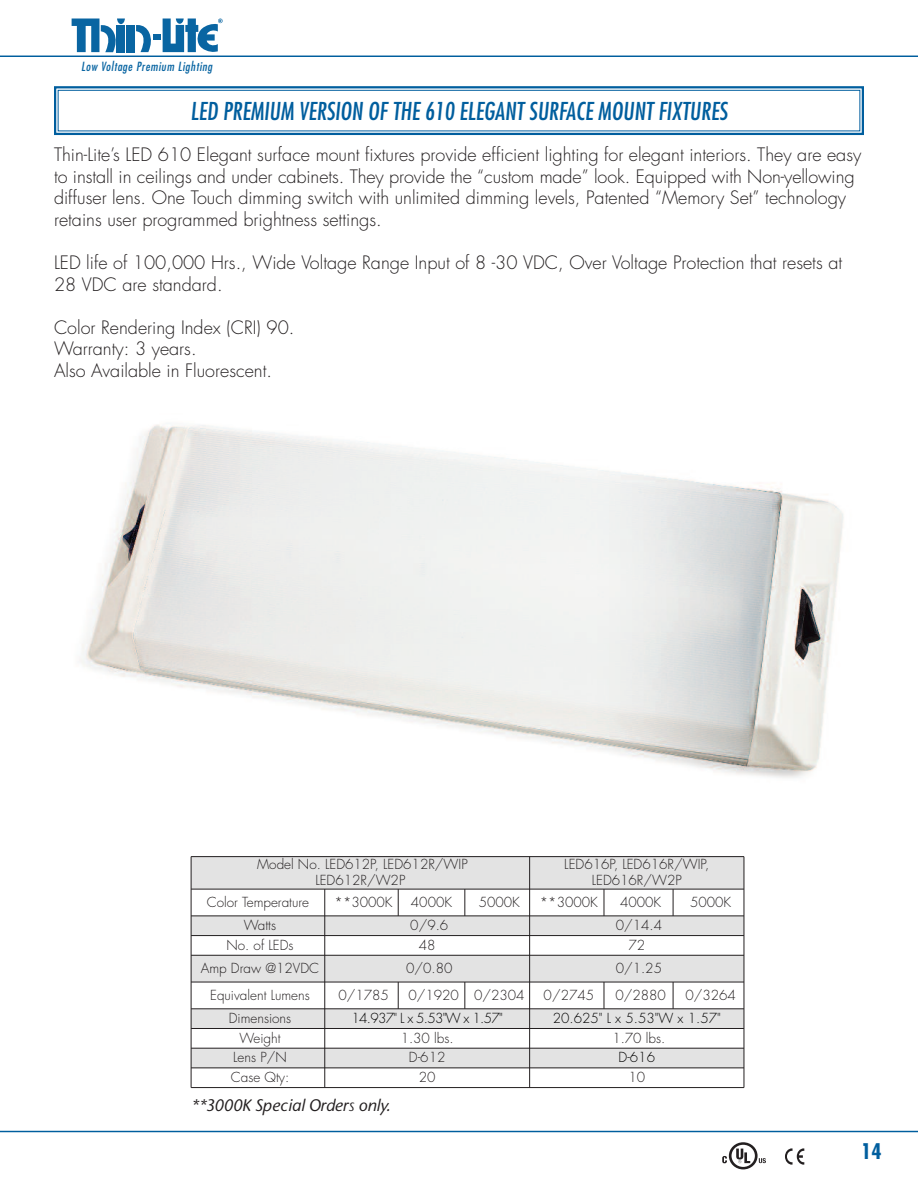
<style>
.page{position:relative;width:918px;height:1188px;background:#fff}
.page>*{position:absolute;margin:0;border:0;box-sizing:border-box;transform-origin:0 0}
.t1{font:italic condensed 24px "Futura";color:#005e9e}
.t2{font:700 condensed 21px "Futura";color:#005e9e}
.t3{font:300 18px/21.6px "Futura";color:#231f20}
.t4{font:italic 500 16.5px "Stone Sans";color:#231f20}
.t5{font:300 13.5px/16.2px "Futura";color:#231f20;text-align:center}
.t6{font:300 13.5px "Futura";color:#000}
.t7{font:italic condensed 12.3px "Futura";letter-spacing:.05em;color:#0965a2}
</style>
<div class="page">
<hr style="left:0;top:56px;width:918px;height:1px;background:#005e9e">
<hr style="left:0;top:1131px;width:918px;height:1px;background:#005e9e">
<div style="left:126px;top:25px;width:9px;height:27px;background:#0965a2"></div>
<svg style="left:136px;top:19px;width:87px;height:33px"></svg>
<svg style="left:72px;top:19px;width:53px;height:33px"></svg>
<div style="left:55px;top:87px;width:808px;height:47px;border:3px solid #fff"></div>
<div style="left:54px;top:86px;width:810px;height:49px;border:2px solid #005e9e"></div>
<div style="left:58px;top:90px;width:802px;height:41px;border:1px solid #005e9e"></div>
<div style="left:191px;top:857px;width:339px;height:32px;background:#e3e3e3"></div>
<div style="left:530px;top:857px;width:214px;height:32px;background:#e3e3e3"></div>
<div style="left:191px;top:916px;width:134px;height:20px;background:#e3e3e3"></div>
<div style="left:325px;top:916px;width:205px;height:20px;background:#e3e3e3"></div>
<div style="left:530px;top:916px;width:214px;height:20px;background:#e3e3e3"></div>
<div style="left:191px;top:955px;width:134px;height:27px;background:#e3e3e3"></div>
<div style="left:325px;top:955px;width:205px;height:27px;background:#e3e3e3"></div>
<div style="left:530px;top:955px;width:214px;height:27px;background:#e3e3e3"></div>
<div style="left:191px;top:1009px;width:134px;height:19px;background:#e3e3e3"></div>
<div style="left:325px;top:1009px;width:205px;height:19px;background:#e3e3e3"></div>
<div style="left:530px;top:1009px;width:214px;height:19px;background:#e3e3e3"></div>
<div style="left:191px;top:1048px;width:134px;height:20px;background:#e3e3e3"></div>
<div style="left:325px;top:1048px;width:205px;height:20px;background:#e3e3e3"></div>
<div style="left:530px;top:1048px;width:214px;height:20px;background:#e3e3e3"></div>
<hr style="left:191px;top:857px;width:1px;height:231px;background:#231f20">
<hr style="left:325px;top:889px;width:1px;height:199px;background:#231f20">
<svg style="left:398px;top:890px;width:1px;height:26px"></svg>
<svg style="left:398px;top:983px;width:1px;height:26px"></svg>
<svg style="left:465px;top:890px;width:1px;height:26px"></svg>
<svg style="left:465px;top:983px;width:1px;height:26px"></svg>
<hr style="left:529px;top:857px;width:1px;height:231px;background:#231f20">
<svg style="left:604px;top:890px;width:1px;height:26px"></svg>
<svg style="left:604px;top:983px;width:1px;height:26px"></svg>
<svg style="left:673px;top:890px;width:1px;height:26px"></svg>
<svg style="left:673px;top:983px;width:1px;height:26px"></svg>
<hr style="left:744px;top:857px;width:1px;height:231px;background:#231f20">
<hr style="left:191px;top:856px;width:553px;height:1px;background:#231f20">
<hr style="left:191px;top:889px;width:553px;height:1px;background:#231f20">
<hr style="left:191px;top:916px;width:553px;height:1px;background:#231f20">
<hr style="left:191px;top:935px;width:553px;height:1px;background:#231f20">
<hr style="left:191px;top:955px;width:553px;height:1px;background:#231f20">
<hr style="left:191px;top:982px;width:553px;height:1px;background:#231f20">
<hr style="left:191px;top:1009px;width:553px;height:1px;background:#231f20">
<hr style="left:191px;top:1028px;width:553px;height:1px;background:#231f20">
<hr style="left:191px;top:1048px;width:553px;height:1px;background:#231f20">
<hr style="left:191px;top:1068px;width:553px;height:1px;background:#231f20">
<hr style="left:191px;top:1087px;width:553px;height:1px;background:#231f20">
<img style="left:80px;top:424px;width:764px;height:354px">
<svg style="left:722px;top:1142px;width:44px;height:27px"></svg>
<svg style="left:785px;top:1148px;width:19px;height:17px"></svg>
<p class="t7" style="left:81px;top:60px;width:133px">Low Voltage Premium Lighting</p>
<h1 class="t1" style="left:190px;top:100px;width:539px">LED PREMIUM VERSION OF THE 610 ELEGANT SURFACE MOUNT FIXTURES</h1>
<p class="t3" style="left:54px;top:145px;width:809px">Thin-Lite’s LED 610 Elegant surface mount fixtures provide efficient lighting for elegant interiors. They are easy to install in ceilings and under cabinets. They provide the “custom made” look. Equipped with Non-yellowing diffuser lens. One Touch dimming switch with unlimited dimming levels, Patented “Memory Set” technology retains user programmed brightness settings.</p>
<p class="t3" style="left:54px;top:253px;width:790px">LED life of 100,000 Hrs., Wide Voltage Range Input of 8 -30 VDC, Over Voltage Protection that resets at<br>28 VDC are standard.</p>
<p class="t3" style="left:54px;top:318px;width:242px">Color Rendering Index (CRI) 90.<br>Warranty: 3 years.<br>Also Available in Fluorescent.</p>
<p class="t5" style="left:257px;top:857px;width:212px">Model No. LED612P, LED612R/WIP<br>LED612R/W2P</p>
<p class="t5" style="left:564px;top:857px;width:146px">LED616P, LED616R/WIP,<br>LED616R/W2P</p>
<p class="t5" style="left:207px;top:895px;width:104px">Color Temperature</p>
<p class="t5" style="left:335px;top:895px;width:59px">**3000K</p>
<p class="t5" style="left:411px;top:895px;width:43px">4000K</p>
<p class="t5" style="left:479px;top:895px;width:43px">5000K</p>
<p class="t5" style="left:540px;top:895px;width:59px">**3000K</p>
<p class="t5" style="left:620px;top:895px;width:43px">4000K</p>
<p class="t5" style="left:690px;top:895px;width:43px">5000K</p>
<p class="t5" style="left:244px;top:918px;width:34px">Watts</p>
<p class="t5" style="left:410px;top:918px;width:39px">0/9.6</p>
<p class="t5" style="left:616px;top:918px;width:48px">0/14.4</p>
<p class="t5" style="left:226px;top:938px;width:69px">No. of LEDs</p>
<p class="t5" style="left:419px;top:938px;width:18px">48</p>
<p class="t5" style="left:628px;top:938px;width:18px">72</p>
<p class="t5" style="left:201px;top:961px;width:120px">Amp Draw @12VDC</p>
<p class="t5" style="left:406px;top:961px;width:48px">0/0.80</p>
<p class="t5" style="left:616px;top:961px;width:48px">0/1.25</p>
<p class="t5" style="left:210px;top:988px;width:101px">Equivalent Lumens</p>
<p class="t5" style="left:338px;top:988px;width:52px">0/1785</p>
<p class="t5" style="left:408px;top:988px;width:118px">0/1920 0/2304</p>
<p class="t5" style="left:544px;top:988px;width:52px">0/2745</p>
<p class="t5" style="left:615px;top:988px;width:52px">0/2880</p>
<p class="t5" style="left:685px;top:988px;width:52px">0/3264</p>
<p class="t5" style="left:229px;top:1011px;width:64px">Dimensions</p>
<p class="t6" style="left:352px;top:1012px;width:153px">14.937" L x 5.53"W x 1.57"</p>
<p class="t6" style="left:553px;top:1012px;width:170px">20.625" L x 5.53"W x 1.57"</p>
<p class="t5" style="left:239px;top:1031px;width:43px">Weight</p>
<p class="t5" style="left:401px;top:1031px;width:54px">1.30 lbs.</p>
<p class="t5" style="left:612px;top:1031px;width:54px">1.70 lbs.</p>
<p class="t5" style="left:233px;top:1050px;width:55px">Lens P/N</p>
<p class="t5" style="left:409px;top:1050px;width:38px">D-612</p>
<p class="t6" style="left:619px;top:1051px;width:38px">D-616</p>
<p class="t5" style="left:231px;top:1070px;width:60px">Case Qty:</p>
<p class="t5" style="left:419px;top:1070px;width:18px">20</p>
<p class="t5" style="left:628px;top:1070px;width:18px">10</p>
<p class="t4" style="left:191px;top:1096px;width:200px">**3000K Special Orders only.</p>
<p class="t2" style="left:861px;top:1142px;width:22px">14</p>
</div>
